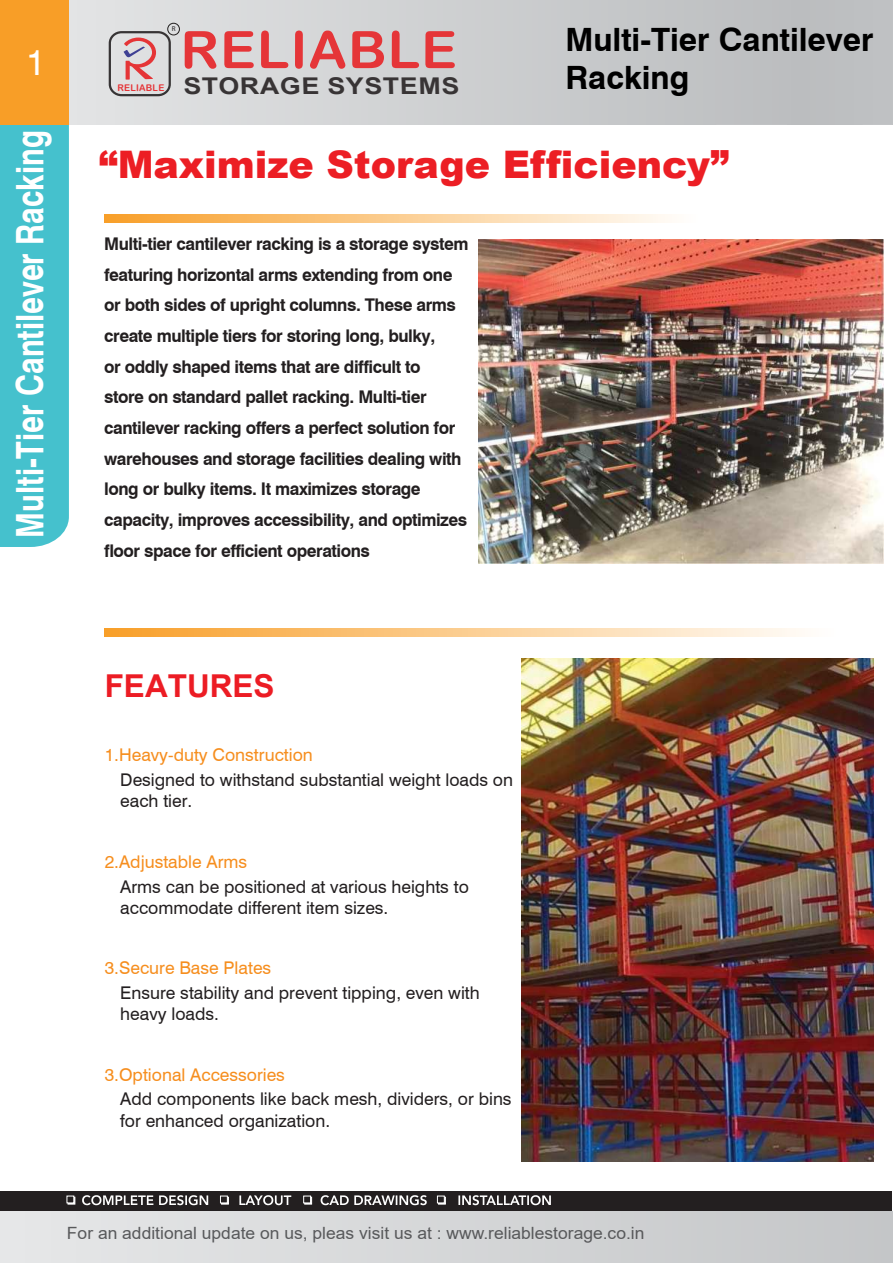
<style>
.page{position:relative;width:893px;height:1263px;background:#fff}
.page>*{position:absolute;margin:0;border:0;box-sizing:border-box;transform-origin:0 0}
.t1{font:51.6px "Arial Rounded MT Bold";letter-spacing:.02em;color:#e53538}
.t2{font:700 38.1px "Swiss 721 BT";color:#fff;scale:.78 1}
.t3{font:900 37.95px "Arial";color:#ec1e24}
.t4{font:36px "Swiss 721 BT";color:#fff}
.t5{font:700 32.1px/38.5px "Swiss 721 BT";color:#000}
.t6{font:700 31.5px "Arial";color:#ec1c24}
.t7{font:700 23.1px "Arial";color:#383435;scale:1.16 1}
.t8{font:700 17.55px/30.6px "Swiss 721 BT";letter-spacing:-.025em;color:#231f20}
.t9{font:17.55px/21px "Swiss 721 BT";color:#231f20}
.t10{font:17.55px "Swiss 721 BT";color:#f68e1e}
.t11{font:16.95px "Arial";color:#58595b}
.t12{font:9.3px "Arial Rounded MT Bold";letter-spacing:.025em;color:#e53538}
.t13{font:7.05px "Myriad Pro";color:#231f20}
</style>
<div class="page">
<div style="left:0;top:125px;width:69px;height:422px;background:#45c1cd"></div>
<svg style="left:104px;top:214px;width:566px;height:9px;background:#fbcc8e"></svg>
<svg style="left:104px;top:628px;width:698px;height:9px;background:#fbcc8e"></svg>
<img style="left:521px;top:659px;width:352px;height:503px">
<svg style="left:0;top:1211px;width:893px;height:52px;background:#d5d6d7"></svg>
<div style="left:1px;top:0;width:891px;height:125px;background:linear-gradient(to right,#e5e6e7,#b8babc)"></div>
<div style="left:0;top:0;width:69px;height:125px;background:#f89e27"></div>
<div style="left:109px;top:31px;width:62px;height:65px;border:2px solid #373435;border-radius:11px"></div>
<svg style="left:124px;top:38px;width:32px;height:42px"></svg>
<div style="left:167px;top:23px;width:13px;height:12px;border:1px solid #221f1f;border-radius:50%"></div>
<img style="left:479px;top:240px;width:404px;height:323px">
<div style="left:1px;top:1191px;width:891px;height:20px;background:#231f20"></div>
<svg style="left:66px;top:1195px;width:485px;height:11px"></svg>
<div style="left:68px;top:1197px;width:7px;height:7px;background:#fff"></div>
<div style="left:67px;top:1196px;width:7px;height:7px;background:#231f20"></div>
<div style="left:221px;top:1197px;width:8px;height:7px;background:#fff"></div>
<div style="left:220px;top:1196px;width:8px;height:7px;background:#231f20;border:1px solid #fff"></div>
<div style="left:304px;top:1197px;width:8px;height:7px;background:#fff"></div>
<div style="left:303px;top:1196px;width:8px;height:7px;background:#231f20;border:1px solid #fff"></div>
<svg style="left:438px;top:1197px;width:8px;height:7px"></svg>
<div style="left:437px;top:1196px;width:8px;height:7px;background:#231f20;border:1px solid #fff"></div>
<h3 class="t4" style="left:26px;top:49px;width:21px">2</h3>
<h3 class="t4" style="left:26px;top:49px;width:21px">1</h3>
<h2 class="t2" style="left:15px;top:538px;width:524px;rotate:-90deg">Multi-Tier Cantilever Racking</h2>
<p class="t13" style="left:172px;top:25px;width:5px">R</p>
<h1 class="t1" style="left:181px;top:20px;width:278px">RELIABLE</h1>
<p class="t12" style="left:117px;top:82px;width:48px">RELIABLE</p>
<h3 class="t7" style="left:184px;top:78px;width:240px">STORAGE SYSTEMS</h3>
<h3 class="t5" style="left:565px;top:23px;width:310px">Multi-Tier Cantilever<br>Racking</h3>
<h3 class="t3" style="left:99px;top:150px;width:632px">ìMaximize Storage Efficiencyî</h3>
<p class="t8" style="left:104px;top:230px;width:366px">Multi-tier cantilever racking is a storage system featuring horizontal arms extending from one or both sides of upright columns. These arms create multiple tiers for storing long, bulky,<br>or oddly shaped items that are difficult to<br>store on standard pallet racking. Multi-tier cantilever racking offers a perfect solution for warehouses and storage facilities dealing with long or bulky items. It maximizes storage capacity, improves accessibility, and optimizes floor space for efficient operations</p>
<h3 class="t6" style="left:105px;top:674px;width:171px">FEATURES</h3>
<p class="t10" style="left:105px;top:748px;width:210px">1.Heavy-duty Construction</p>
<p class="t9" style="left:120px;top:771px;width:394px">Designed to withstand substantial weight loads on each tier.</p>
<p class="t10" style="left:105px;top:855px;width:144px">2.Adjustable Arms</p>
<p class="t9" style="left:120px;top:877px;width:350px">Arms can be positioned at various heights to accommodate different item sizes.</p>
<p class="t10" style="left:105px;top:961px;width:168px">3.Secure Base Plates</p>
<p class="t9" style="left:120px;top:984px;width:361px">Ensure stability and prevent tipping, even with heavy loads.</p>
<p class="t10" style="left:105px;top:1068px;width:182px">3.Optional Accessories</p>
<p class="t9" style="left:120px;top:1090px;width:393px">Add components like back mesh, dividers, or bins for enhanced organization.</p>
<p class="t11" style="left:67px;top:1227px;width:579px">For an additional update on us, pleas visit us at : www.reliablestorage.co.in</p>
</div>
